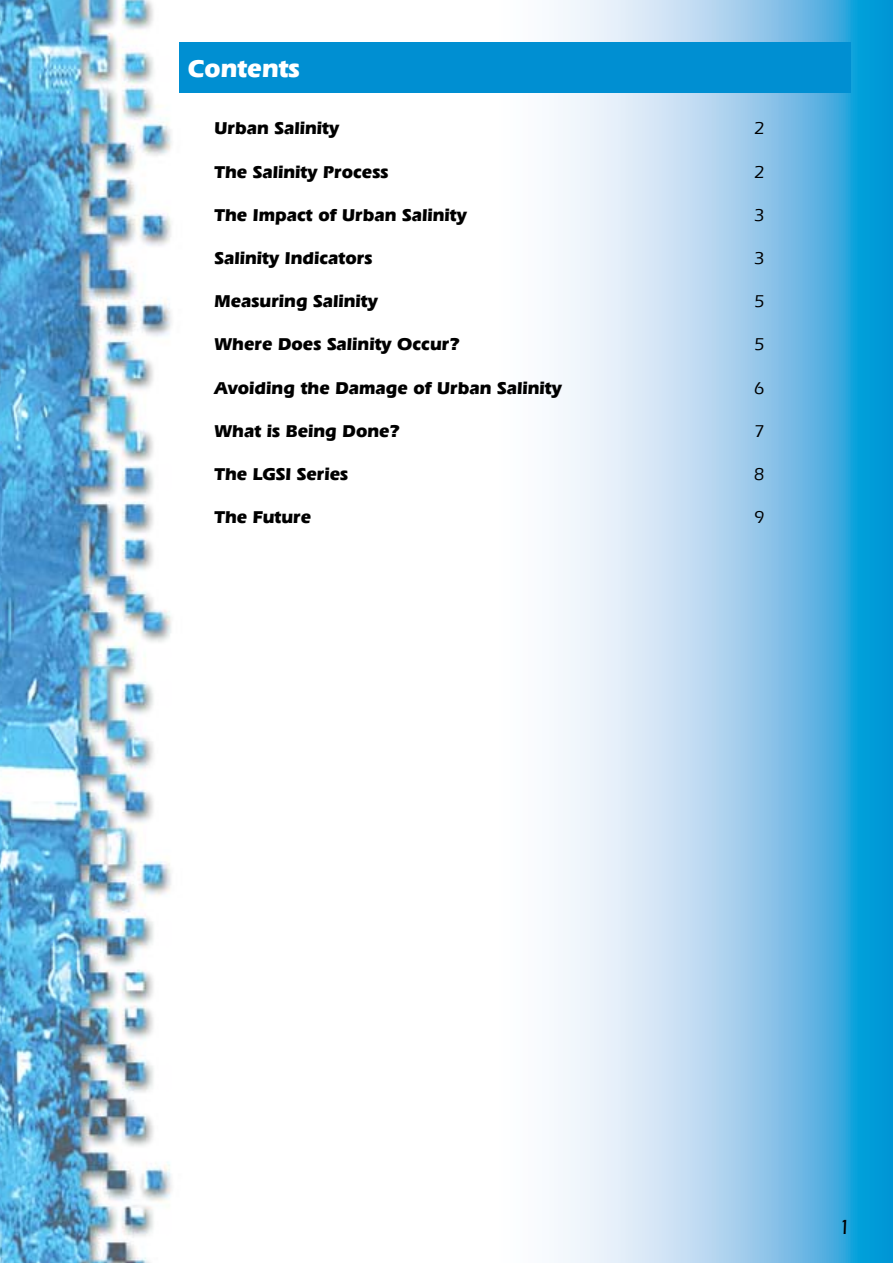
<style>
.page{position:relative;width:893px;height:1263px;background:#fff}
.page>*{position:absolute;margin:0;border:0;box-sizing:border-box;transform-origin:0 0}
.t1{font:700 25.5px "Eras IT Cby BT";color:#fff}
.t2{font:700 18px "Eras IT Cby BT";color:#000}
.t3{font:500 18px "Eras IT Cby BT";color:#000}
</style>
<div class="page">
<img style="left:0;top:0;width:211px;height:1263px">
<svg style="left:468px;top:0;width:425px;height:1263px"></svg>
<div style="left:179px;top:43px;width:671px;height:50px;background:#008fd2"></div>
<svg style="left:843px;top:1220px;width:3px;height:14px"></svg>
<h1 class="t1" style="left:188px;top:53px;width:113px">Contents</h1>
<p class="t2" style="left:215px;top:117px;width:126px">Urban Salinity</p>
<p class="t3" style="left:755px;top:117px;width:11px">2</p>
<p class="t2" style="left:215px;top:160px;width:175px">The Salinity Process</p>
<p class="t3" style="left:755px;top:161px;width:11px">2</p>
<p class="t2" style="left:215px;top:204px;width:254px">The Impact of Urban Salinity</p>
<p class="t3" style="left:755px;top:204px;width:11px">3</p>
<p class="t2" style="left:215px;top:247px;width:159px">Salinity Indicators</p>
<p class="t3" style="left:755px;top:247px;width:11px">3</p>
<p class="t2" style="left:215px;top:290px;width:165px">Measuring Salinity</p>
<p class="t3" style="left:755px;top:290px;width:11px">5</p>
<p class="t2" style="left:215px;top:333px;width:246px">Where Does Salinity Occur?</p>
<p class="t3" style="left:755px;top:333px;width:11px">5</p>
<p class="t2" style="left:215px;top:376px;width:349px">Avoiding the Damage of Urban Salinity</p>
<p class="t3" style="left:755px;top:377px;width:11px">6</p>
<p class="t2" style="left:215px;top:420px;width:187px">What is Being Done?</p>
<p class="t3" style="left:755px;top:420px;width:11px">7</p>
<p class="t2" style="left:215px;top:463px;width:135px">The LGSI Series</p>
<p class="t3" style="left:755px;top:463px;width:11px">8</p>
<p class="t2" style="left:215px;top:506px;width:98px">The Future</p>
<p class="t3" style="left:755px;top:506px;width:11px">9</p>
</div>
